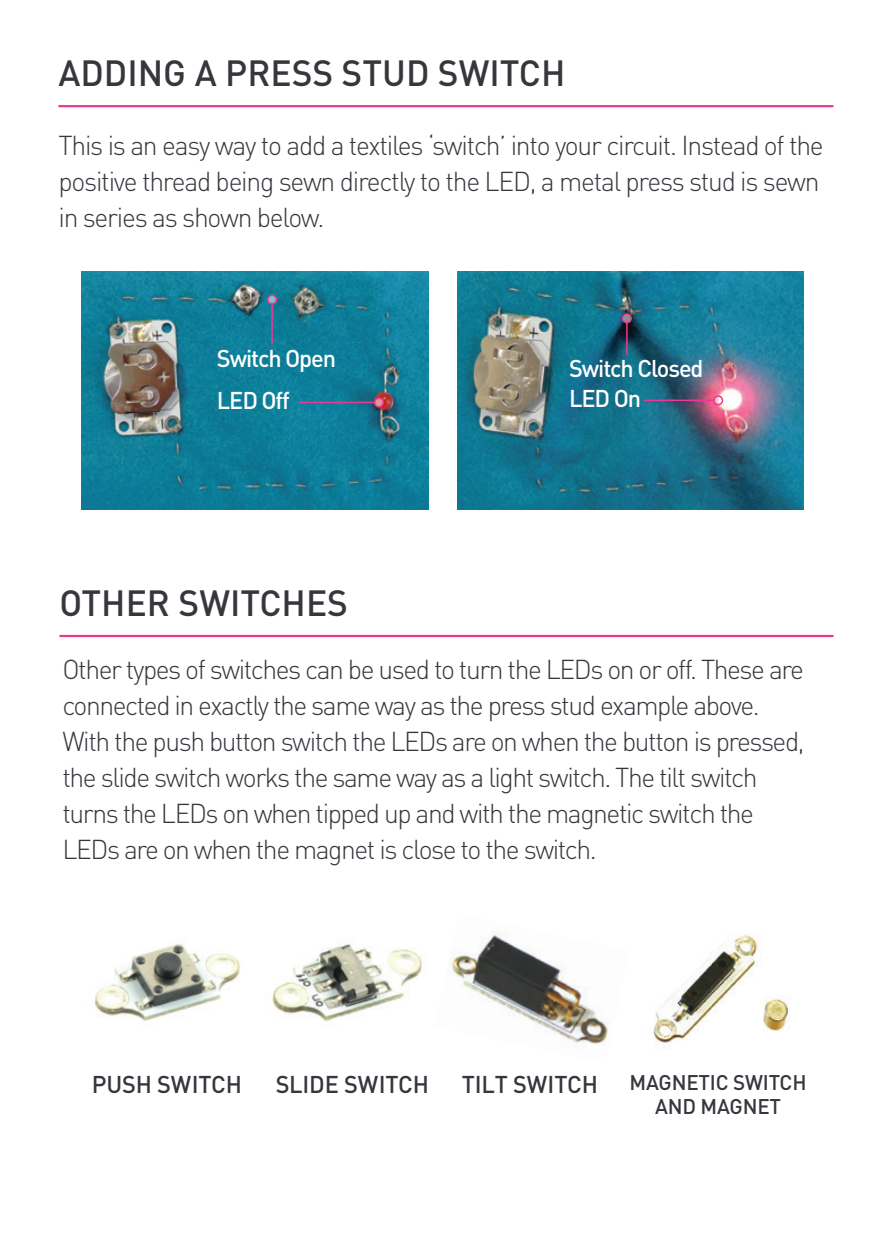
<style>
.page{position:relative;width:893px;height:1259px;background:#fff}
.page>*{position:absolute;margin:0;border:0;box-sizing:border-box;transform-origin:0 0}
.t1{font:500 36px "DIN Pro";color:#36373d}
.t2{font:300 27px/36px "DIN Pro";letter-spacing:-.055em;color:#36373d}
.t3{font:500 24px/42px "DIN Pro";letter-spacing:-.045em;color:#fff}
.t4{font:500 24px "DIN Pro";letter-spacing:-.01em;color:#36373d}
.t5{font:500 21px/24px "DIN Pro";letter-spacing:-.01em;color:#36373d;text-align:center}
</style>
<div class="page">
<img style="left:272px;top:944px;width:150px;height:78px">
<img style="left:457px;top:271px;width:346px;height:238px">
<img style="left:81px;top:271px;width:348px;height:238px">
<hr style="left:58px;top:105px;width:775px;height:2px;background:#ed3896">
<hr style="left:59px;top:635px;width:774px;height:2px;background:#ed3896">
<div style="left:268px;top:295px;width:8px;height:9px;background:#86bfcb;border-radius:50%"></div>
<div style="left:267px;top:294px;width:10px;height:10px;border:2px solid #ed3896;border-radius:50%"></div>
<hr style="left:271px;top:304px;width:2px;height:40px;background:#ed3896">
<div style="left:375px;top:398px;width:8px;height:9px;background:#e09592;border-radius:50%"></div>
<div style="left:374px;top:397px;width:10px;height:10px;border:2px solid #ed3896;border-radius:50%"></div>
<hr style="left:299px;top:402px;width:76px;height:1px;background:#ed3896">
<div style="left:623px;top:314px;width:8px;height:9px;background:#868f8f;border-radius:50%"></div>
<div style="left:622px;top:313px;width:10px;height:10px;border:2px solid #ed3896;border-radius:50%"></div>
<hr style="left:626px;top:323px;width:2px;height:32px;background:#ed3896">
<svg style="left:714px;top:396px;width:8px;height:8px"></svg>
<div style="left:713px;top:395px;width:10px;height:10px;border:2px solid #ed3896;border-radius:50%"></div>
<hr style="left:643px;top:399px;width:72px;height:2px;background:#ed3896">
<img style="left:95px;top:943px;width:146px;height:78px">
<img style="left:451px;top:933px;width:157px;height:111px">
<img style="left:653px;top:932px;width:137px;height:113px">
<h1 class="t1" style="left:58px;top:49px;width:509px">ADDING A PRESS STUD SWITCH</h1>
<p class="t2" style="left:58px;top:126px;width:767px">This is an easy way to add a textiles ‘switch’ into your circuit. Instead of the positive thread being sewn directly to the LED, a metal press stud is sewn in series as shown below.</p>
<p class="t3" style="left:217px;top:337px;width:121px">Switch Open<br>LED Off</p>
<p class="t3" style="left:569px;top:352px;width:136px;line-height:30.3px">Switch Closed<br>LED On</p>
<h1 class="t1" style="left:59px;top:578px;width:290px">OTHER SWITCHES</h1>
<p class="t2" style="left:62px;top:650px;width:744px">Other types of switches can be used to turn the LEDs on or off. These are connected in exactly the same way as the press stud example above.<br>With the push button switch the LEDs are on when the button is pressed, the slide switch works the same way as a light switch. The tilt switch turns the LEDs on when tipped up and with the magnetic switch the LEDs are on when the magnet is close to the switch.</p>
<p class="t4" style="left:92px;top:1067px;width:152px">PUSH SWITCH</p>
<p class="t4" style="left:462px;top:1067px;width:138px">TILT SWITCH</p>
<p class="t5" style="left:630px;top:1069px;width:178px">MAGNETIC SWITCH<br>AND MAGNET</p>
<p class="t4" style="left:276px;top:1067px;width:155px">SLIDE SWITCH</p>
</div>
